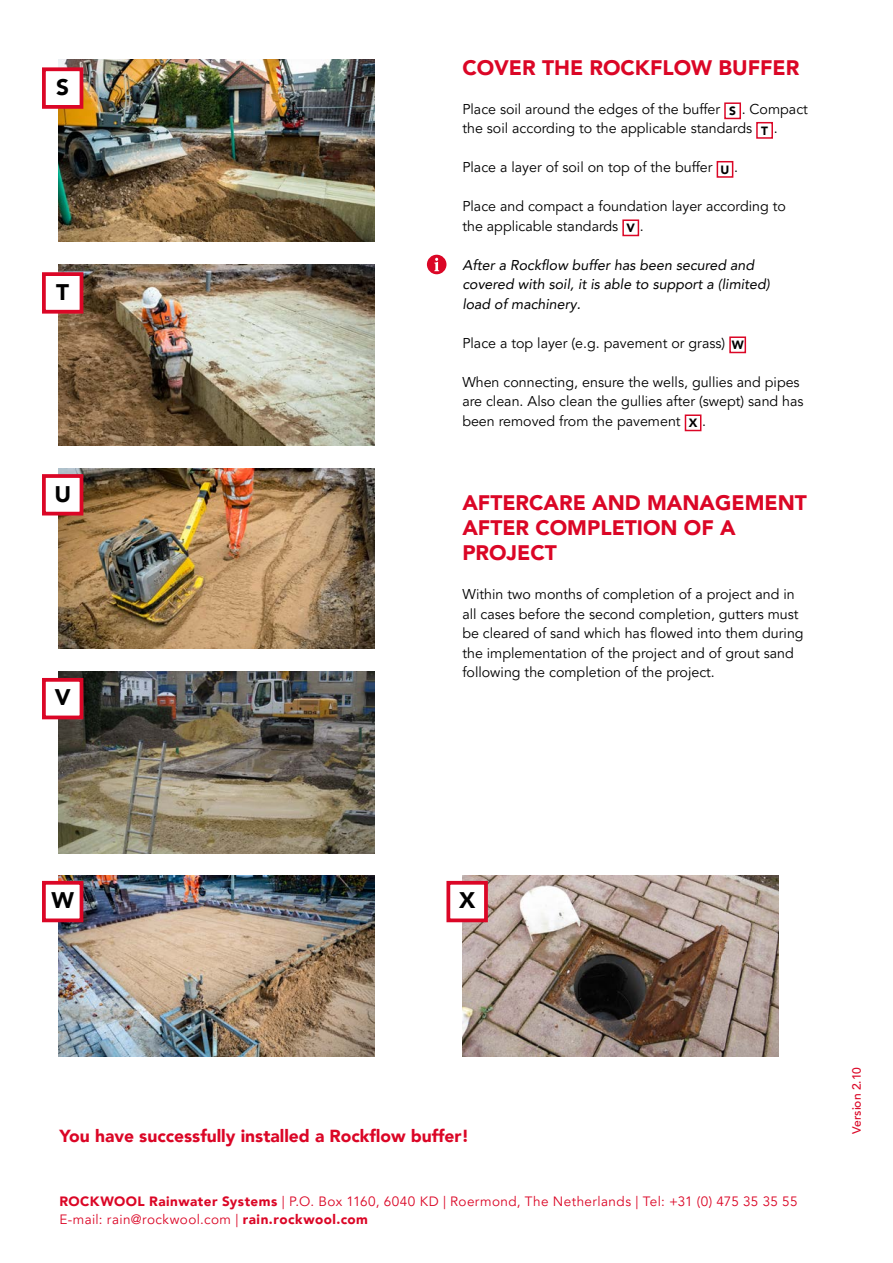
<style>
.page{position:relative;width:893px;height:1263px;background:#fff}
.page>*{position:absolute;margin:0;border:0;box-sizing:border-box;transform-origin:0 0}
.t1{font:900 22.5px "Avenir LT Pro";color:#000}
.t2{font:900 21px/25.2px "Avenir LT Pro";color:#db0626}
.t3{font:900 17.4px "Avenir LT Pro";color:#db0626}
.t4{font:14.25px/19.5px "Avenir LT Pro";color:#000}
.t5{font:italic 14.25px/19.5px "Avenir LT Pro";color:#000}
.t6{font:13.5px/18px "Avenir LT Pro";letter-spacing:.03em;color:#db0626}
.t7{font:500 12px "Avenir LT Pro";color:#db0626}
.s1{font-weight:900}
</style>
<div class="page">
<img style="left:58px;top:672px;width:316px;height:181px">
<div style="left:42px;top:678px;width:41px;height:41px;background:#fff;border:4px solid #db0626"></div>
<img style="left:58px;top:60px;width:316px;height:182px">
<div style="left:42px;top:67px;width:41px;height:42px;background:#fff;border:4px solid #db0626"></div>
<img style="left:58px;top:264px;width:316px;height:182px">
<div style="left:42px;top:272px;width:41px;height:42px;background:#fff;border:4px solid #db0626"></div>
<div style="left:724px;top:102px;width:17px;height:17px;background:#fff;border:2px solid #db0626"></div>
<div style="left:756px;top:122px;width:17px;height:17px;background:#fff;border:2px solid #db0626"></div>
<div style="left:717px;top:161px;width:16px;height:17px;background:#fff;border:2px solid #db0626"></div>
<div style="left:622px;top:219px;width:17px;height:17px;background:#fff;border:2px solid #db0626"></div>
<div style="left:729px;top:336px;width:17px;height:17px;background:#fff;border:2px solid #db0626"></div>
<div style="left:685px;top:414px;width:16px;height:17px;background:#fff;border:2px solid #db0626"></div>
<img style="left:58px;top:468px;width:316px;height:181px">
<div style="left:42px;top:474px;width:41px;height:41px;background:#fff;border:4px solid #db0626"></div>
<img style="left:58px;top:876px;width:316px;height:180px">
<div style="left:42px;top:881px;width:41px;height:41px;background:#fff;border:4px solid #db0626"></div>
<img style="left:462px;top:875px;width:317px;height:181px">
<div style="left:446px;top:881px;width:42px;height:41px;background:#fff;border:4px solid #db0626"></div>
<svg style="left:427px;top:255px;width:19px;height:19px"></svg>
<h1 class="t1" style="left:56px;top:73px;width:14px">S</h1>
<h1 class="t1" style="left:56px;top:278px;width:14px">T</h1>
<h1 class="t1" style="left:54px;top:480px;width:18px">U</h1>
<h1 class="t1" style="left:55px;top:684px;width:17px">V</h1>
<h2 class="t2" style="left:462px;top:56px;width:339px">COVER THE ROCKFLOW BUFFER</h2>
<p class="t4" style="left:462px;top:99px;width:347px">Place soil around the edges of the buffer <sub>S</sub> . Compact the soil according to the applicable standards <sub>T</sub> .</p>
<p class="t4" style="left:462px;top:158px;width:277px">Place a layer of soil on top of the buffer <sub>U</sub> .</p>
<p class="t4" style="left:462px;top:197px;width:325px">Place and compact a foundation layer according to the applicable standards <sub>V</sub> .</p>
<p class="t5" style="left:462px;top:255px;width:309px">After a Rockflow buffer has been secured and covered with soil, it is able to support a (limited) load of machinery.</p>
<p class="t4" style="left:462px;top:333px;width:283px">Place a top layer (e.g. pavement or grass) <sub>W</sub></p>
<p class="t4" style="left:462px;top:372px;width:343px">When connecting, ensure the wells, gullies and pipes are clean. Also clean the gullies after (swept) sand has been removed from the pavement <sub>X</sub> .</p>
<h2 class="t2" style="left:462px;top:490px;width:346px">AFTERCARE AND MANAGEMENT<br>AFTER COMPLETION OF A<br>PROJECT</h2>
<p class="t4" style="left:462px;top:585px;width:343px">Within two months of completion of a project and in all cases before the second completion, gutters must be cleared of sand which has flowed into them during the implementation of the project and of grout sand following the completion of the project.</p>
<h1 class="t1" style="left:51px;top:887px;width:24px">W</h1>
<h1 class="t1" style="left:459px;top:887px;width:18px">X</h1>
<p class="t3" style="left:60px;top:1125px;width:411px">You have successfully installed a Rockflow buffer!</p>
<p class="t6" style="left:60px;top:1193px;width:739px"><span class="s1">ROCKWOOL Rainwater Systems</span> | P.O. Box 1160, 6040 KD | Roermond, The Netherlands | Tel: +31 (0) 475 35 35 55<br>E-mail: rain@rockwool.com | <span class="s1">rain.rockwool.com</span></p>
<p class="t7" style="left:850px;top:1134px;width:68px;rotate:-90deg">Version 2.10</p>
</div>
